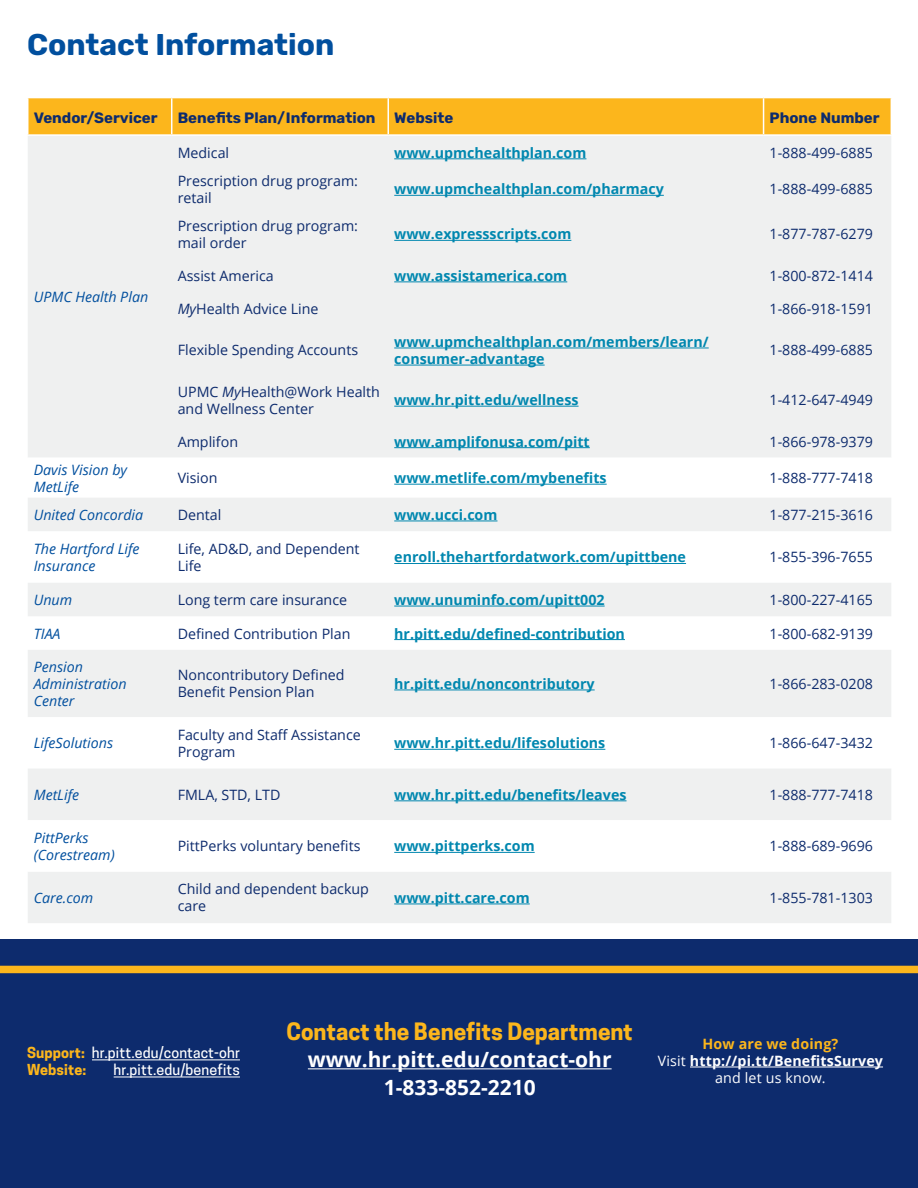
<style>
.page{position:relative;width:918px;height:1188px;background:#fff}
.page>*{position:absolute;margin:0;border:0;box-sizing:border-box;transform-origin:0 0}
.t1{font:700 30px "Rubik";color:#014f9e}
.t2{font:700 22.5px "Cooper Hewitt";color:#fcb61c}
.t3{font:700 21px "Open Sans";color:#fff}
.t4{font:700 15px "Rubik";color:#0d2b6d}
.t5{font:14.25px/17.1px "Open Sans";color:#0d2b6d}
.t6{font:700 14.25px/17.1px "Open Sans";color:#0087af}
.t7{font:italic 14.25px/17.1px "Open Sans";color:#014f9e}
.t8{font:700 14.25px/17.1px "Open Sans";letter-spacing:.01em;color:#fff;text-align:center}
.t9{font:500 14.25px "Cooper Hewitt";letter-spacing:.01em;color:#fff}
.t10{font:700 14.25px "Cooper Hewitt";letter-spacing:.01em;color:#fcb61c}
.s1{font-style:italic}
.s2{font-weight:700;color:#fcb61c}
.s3{color:#fcb61c}
.s4{font-weight:400}
</style>
<div class="page">
<div style="left:28px;top:98px;width:863px;height:36px;background:#fcb61c"></div>
<div style="left:28px;top:136px;width:863px;height:321px;background:#eff0f0"></div>
<div style="left:28px;top:498px;width:863px;height:33px;background:#eff0f0"></div>
<div style="left:28px;top:583px;width:863px;height:33px;background:#eff0f0"></div>
<div style="left:28px;top:650px;width:863px;height:67px;background:#eff0f0"></div>
<div style="left:28px;top:769px;width:863px;height:154px;background:#eff0f0"></div>
<svg style="left:28px;top:820px;width:863px;height:52px"></svg>
<hr style="left:171px;top:98px;width:1px;height:36px;background:#fff">
<hr style="left:388px;top:98px;width:1px;height:36px;background:#fff">
<hr style="left:763px;top:98px;width:1px;height:36px;background:#fff">
<hr style="left:394px;top:158px;width:192px;height:1px;background:#0087af">
<hr style="left:394px;top:195px;width:270px;height:1px;background:#0087af">
<hr style="left:394px;top:240px;width:177px;height:1px;background:#0087af">
<hr style="left:394px;top:282px;width:173px;height:1px;background:#0087af">
<hr style="left:394px;top:348px;width:315px;height:1px;background:#0087af">
<hr style="left:394px;top:365px;width:151px;height:1px;background:#0087af">
<hr style="left:394px;top:406px;width:185px;height:1px;background:#0087af">
<hr style="left:394px;top:447px;width:196px;height:1px;background:#0087af">
<hr style="left:394px;top:484px;width:213px;height:1px;background:#0087af">
<hr style="left:394px;top:521px;width:103px;height:1px;background:#0087af">
<hr style="left:394px;top:563px;width:292px;height:1px;background:#0087af">
<hr style="left:394px;top:606px;width:211px;height:1px;background:#0087af">
<hr style="left:394px;top:639px;width:231px;height:1px;background:#0087af">
<hr style="left:394px;top:690px;width:201px;height:1px;background:#0087af">
<hr style="left:394px;top:749px;width:211px;height:1px;background:#0087af">
<hr style="left:394px;top:800px;width:233px;height:1px;background:#0087af">
<hr style="left:394px;top:852px;width:141px;height:1px;background:#0087af">
<hr style="left:394px;top:904px;width:136px;height:1px;background:#0087af">
<div style="left:0;top:939px;width:918px;height:249px;background:#0d2b6d"></div>
<hr style="left:690px;top:1067px;width:193px;height:1px;background:#fff">
<hr style="left:92px;top:1060px;width:148px;height:1px;background:#fff">
<hr style="left:114px;top:1077px;width:126px;height:1px;background:#fff">
<hr style="left:308px;top:1068px;width:304px;height:1px;background:#fff">
<div style="left:0;top:966px;width:918px;height:7px;background:#fcb61c"></div>
<p class="t1" style="left:27px;top:27px;width:309px">Contact Information</p>
<p class="t4" style="left:34px;top:109px;width:125px">Vendor/Servicer</p>
<p class="t4" style="left:178px;top:109px;width:199px">Benefits Plan/Information</p>
<p class="t4" style="left:394px;top:109px;width:61px">Website</p>
<p class="t4" style="left:770px;top:109px;width:112px">Phone Number</p>
<p class="t7" style="left:34px;top:288px;width:116px">UPMC Health Plan</p>
<p class="t5" style="left:178px;top:144px;width:53px">Medical</p>
<p class="t6" style="left:394px;top:144px;width:194px">www.upmchealthplan.com</p>
<p class="t5" style="left:770px;top:144px;width:105px">1-888-499-6885</p>
<p class="t5" style="left:178px;top:172px;width:182px">Prescription drug program: retail</p>
<p class="t6" style="left:394px;top:180px;width:271px">www.upmchealthplan.com/pharmacy</p>
<p class="t5" style="left:770px;top:180px;width:105px">1-888-499-6885</p>
<p class="t5" style="left:178px;top:217px;width:182px">Prescription drug program: mail order</p>
<p class="t6" style="left:394px;top:225px;width:179px">www.expressscripts.com</p>
<p class="t5" style="left:770px;top:225px;width:105px">1-877-787-6279</p>
<p class="t5" style="left:178px;top:267px;width:98px">Assist America</p>
<p class="t6" style="left:394px;top:267px;width:175px">www.assistamerica.com</p>
<p class="t5" style="left:770px;top:267px;width:105px">1-800-872-1414</p>
<p class="t5" style="left:178px;top:300px;width:142px"><span class="s1">My</span>Health Advice Line</p>
<p class="t5" style="left:770px;top:300px;width:105px">1-866-918-1591</p>
<p class="t5" style="left:178px;top:341px;width:182px">Flexible Spending Accounts</p>
<p class="t6" style="left:394px;top:333px;width:316px">www.upmchealthplan.com/members/learn/ consumer-advantage</p>
<p class="t5" style="left:770px;top:341px;width:105px">1-888-499-6885</p>
<p class="t5" style="left:178px;top:382px;width:204px">UPMC <span class="s1">My</span>Health@Work Health and Wellness Center</p>
<p class="t6" style="left:394px;top:391px;width:186px">www.hr.pitt.edu/wellness</p>
<p class="t5" style="left:770px;top:391px;width:105px">1-412-647-4949</p>
<p class="t5" style="left:178px;top:433px;width:62px">Amplifon</p>
<p class="t6" style="left:394px;top:433px;width:197px">www.amplifonusa.com/pitt</p>
<p class="t5" style="left:770px;top:433px;width:105px">1-866-978-9379</p>
<p class="t7" style="left:34px;top:460px;width:95px">Davis Vision by<br>MetLife</p>
<p class="t5" style="left:178px;top:469px;width:41px">Vision</p>
<p class="t6" style="left:394px;top:469px;width:214px">www.metlife.com/mybenefits</p>
<p class="t5" style="left:770px;top:469px;width:105px">1-888-777-7418</p>
<p class="t7" style="left:34px;top:506px;width:111px">United Concordia</p>
<p class="t5" style="left:178px;top:506px;width:45px">Dental</p>
<p class="t6" style="left:394px;top:506px;width:105px">www.ucci.com</p>
<p class="t5" style="left:770px;top:506px;width:105px">1-877-215-3616</p>
<p class="t7" style="left:34px;top:540px;width:107px">The Hartford Life<br>Insurance</p>
<p class="t5" style="left:178px;top:540px;width:183px">Life, AD&amp;D, and Dependent<br>Life</p>
<p class="t6" style="left:394px;top:548px;width:293px">enroll.thehartfordatwork.com/upittbene</p>
<p class="t5" style="left:770px;top:548px;width:105px">1-855-396-7655</p>
<p class="t7" style="left:34px;top:591px;width:40px">Unum</p>
<p class="t5" style="left:178px;top:591px;width:171px">Long term care insurance</p>
<p class="t6" style="left:394px;top:591px;width:212px">www.unuminfo.com/upitt002</p>
<p class="t5" style="left:770px;top:591px;width:105px">1-800-227-4165</p>
<p class="t7" style="left:34px;top:624px;width:28px">TIAA</p>
<p class="t5" style="left:178px;top:624px;width:174px">Defined Contribution Plan</p>
<p class="t6" style="left:394px;top:624px;width:232px">hr.pitt.edu/defined-contribution</p>
<p class="t5" style="left:770px;top:624px;width:105px">1-800-682-9139</p>
<p class="t7" style="left:34px;top:658px;width:94px">Pension<br>Administration<br>Center</p>
<p class="t5" style="left:178px;top:666px;width:168px">Noncontributory Defined<br>Benefit Pension Plan</p>
<p class="t6" style="left:394px;top:675px;width:202px">hr.pitt.edu/noncontributory</p>
<p class="t5" style="left:770px;top:675px;width:105px">1-866-283-0208</p>
<p class="t7" style="left:34px;top:734px;width:81px">LifeSolutions</p>
<p class="t5" style="left:178px;top:726px;width:185px">Faculty and Staff Assistance<br>Program</p>
<p class="t6" style="left:394px;top:734px;width:213px">www.hr.pitt.edu/lifesolutions</p>
<p class="t5" style="left:770px;top:734px;width:105px">1-866-647-3432</p>
<p class="t7" style="left:34px;top:786px;width:47px">MetLife</p>
<p class="t5" style="left:178px;top:786px;width:104px">FMLA, STD, LTD</p>
<p class="t6" style="left:394px;top:786px;width:234px">www.hr.pitt.edu/benefits/leaves</p>
<p class="t5" style="left:770px;top:786px;width:105px">1-888-777-7418</p>
<p class="t7" style="left:34px;top:829px;width:82px">PittPerks (Corestream)</p>
<p class="t5" style="left:178px;top:837px;width:184px">PittPerks voluntary benefits</p>
<p class="t6" style="left:394px;top:837px;width:142px">www.pittperks.com</p>
<p class="t5" style="left:770px;top:837px;width:105px">1-888-689-9696</p>
<p class="t7" style="left:34px;top:889px;width:61px">Care.com</p>
<p class="t5" style="left:178px;top:880px;width:193px">Child and dependent backup care</p>
<p class="t6" style="left:394px;top:889px;width:137px">www.pitt.care.com</p>
<p class="t5" style="left:770px;top:889px;width:105px">1-855-781-1303</p>
<p class="t9" style="left:27px;top:1044px;width:215px"><span class="s2">Support:</span> hr.pitt.edu/contact-ohr</p>
<p class="t10" style="left:27px;top:1061px;width:61px">Website:</p>
<p class="t9" style="left:114px;top:1062px;width:128px">hr.pitt.edu/benefits</p>
<p class="t2" style="left:286px;top:1018px;width:348px">Contact the Benefits Department</p>
<p class="t3" style="left:308px;top:1045px;width:305px">www.hr.pitt.edu/contact-ohr</p>
<p class="t3" style="left:384px;top:1072px;width:154px">1-833-852-2210</p>
<p class="t8" style="left:658px;top:1035px;width:227px"><span class="s3">How are we doing?<br></span><span class="s4">Visit</span> http://pi.tt/BenefitsSurvey <span class="s4">and let us know.</span></p>
</div>
